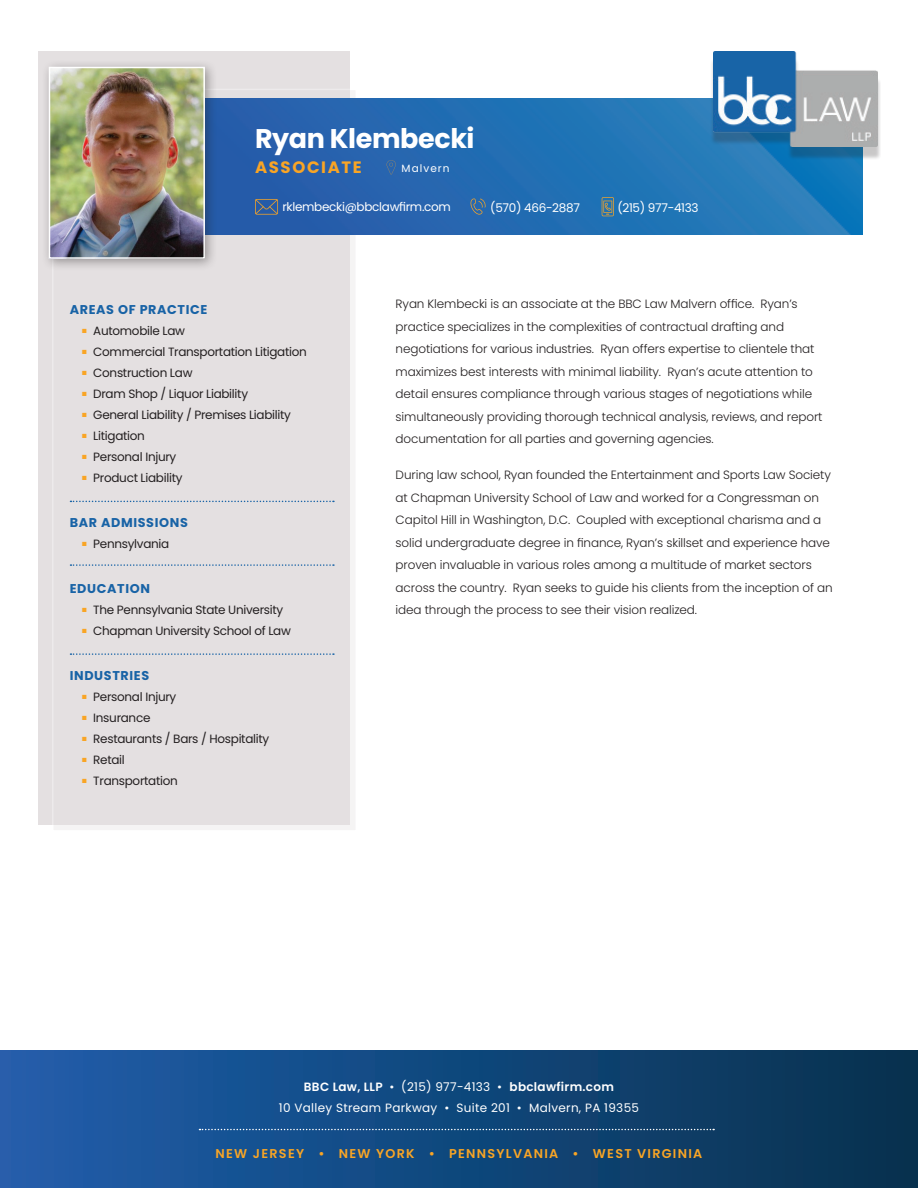
<style>
.page{position:relative;width:918px;height:1188px;background:#fff}
.page>*{position:absolute;margin:0;border:0;box-sizing:border-box;transform-origin:0 0}
.t1{font:700 27px "Poppins";letter-spacing:-.015em;color:#fff}
.t2{font:700 16.5px "Poppins";letter-spacing:.1em;color:#f9a525}
.t3{font:700 12.75px "Poppins";letter-spacing:.05em;color:#1863a6}
.t4{font:600 12.75px "Poppins";letter-spacing:.1em;color:#f9a525}
.t5{font:300 12px/22.5px "Poppins";letter-spacing:-.01em;color:#231f20}
.t6{font:12px "Poppins";letter-spacing:-.025em;color:#231f20}
.t7{font:12px/21px "Poppins";letter-spacing:.025em;color:#fff;text-align:center}
.t8{font:12px "Poppins";letter-spacing:-.025em;color:#fff}
.t9{font:10.5px "Poppins";letter-spacing:.1em;color:#fff}
.s1{color:#f9a525}
.s2{font-weight:600}
</style>
<div class="page">
<div style="left:0;top:1050px;width:918px;height:138px;background:linear-gradient(to right,#205eac,#06314d)"></div>
<div style="left:39px;top:51px;width:311px;height:774px;background:#e4e0e1"></div>
<div style="left:52px;top:89px;width:305px;height:743px;background:#e4e0e1;border:2px solid #fff"></div>
<img style="left:217px;top:99px;width:645px;height:135px">
<div style="left:711px;top:59px;width:170px;height:102px;background:#231f20;opacity:.25"></div>
<img style="left:714px;top:51px;width:164px;height:96px">
<svg style="left:70px;top:564px;width:264px;height:2px"></svg>
<svg style="left:70px;top:653px;width:264px;height:2px"></svg>
<svg style="left:70px;top:501px;width:264px;height:1px"></svg>
<svg style="left:199px;top:1129px;width:515px;height:1px"></svg>
<svg style="left:470px;top:198px;width:16px;height:17px"></svg>
<svg style="left:387px;top:160px;width:9px;height:15px"></svg>
<svg style="left:255px;top:199px;width:23px;height:16px"></svg>
<svg style="left:602px;top:197px;width:12px;height:19px"></svg>
<div style="left:41px;top:59px;width:176px;height:212px;background:#231f20;opacity:.4"></div>
<img style="left:52px;top:70px;width:150px;height:186px">
<div style="left:49px;top:67px;width:156px;height:192px;border:2px solid #fff"></div>
<h1 class="t1" style="left:255px;top:123px;width:221px">Ryan Klembecki</h1>
<h2 class="t2" style="left:255px;top:158px;width:108px">ASSOCIATE</h2>
<p class="t9" style="left:402px;top:162px;width:50px">Malvern</p>
<p class="t8" style="left:282px;top:199px;width:170px">rklembecki@bbclawfirm.com</p>
<p class="t8" style="left:490px;top:201px;width:91px">(570) 466-2887</p>
<p class="t8" style="left:617px;top:201px;width:83px">(215) 977-4133</p>
<p class="t3" style="left:70px;top:302px;width:139px">AREAS OF PRACTICE</p>
<p class="t6" style="left:82px;top:323px;width:104px"><span class="s1">■</span> Automobile Law</p>
<p class="t6" style="left:82px;top:344px;width:226px"><span class="s1">■</span> Commercial Transportation Litigation</p>
<p class="t6" style="left:82px;top:365px;width:112px"><span class="s1">■</span> Construction Law</p>
<p class="t6" style="left:82px;top:386px;width:167px"><span class="s1">■</span> Dram Shop / Liquor Liability</p>
<p class="t6" style="left:82px;top:407px;width:210px"><span class="s1">■</span> General Liability / Premises Liability</p>
<p class="t6" style="left:82px;top:428px;width:64px"><span class="s1">■</span> Litigation</p>
<p class="t6" style="left:82px;top:449px;width:96px"><span class="s1">■</span> Personal Injury</p>
<p class="t6" style="left:82px;top:470px;width:102px"><span class="s1">■</span> Product Liability</p>
<p class="t3" style="left:70px;top:515px;width:120px">BAR ADMISSIONS</p>
<p class="t6" style="left:82px;top:536px;width:89px"><span class="s1">■</span> Pennsylvania</p>
<p class="t3" style="left:70px;top:581px;width:82px">EDUCATION</p>
<p class="t6" style="left:82px;top:602px;width:203px"><span class="s1">■</span> The Pennsylvania State University</p>
<p class="t6" style="left:82px;top:623px;width:210px"><span class="s1">■</span> Chapman University School of Law</p>
<p class="t3" style="left:70px;top:668px;width:81px">INDUSTRIES</p>
<p class="t6" style="left:82px;top:689px;width:96px"><span class="s1">■</span> Personal Injury</p>
<p class="t6" style="left:82px;top:710px;width:70px"><span class="s1">■</span> Insurance</p>
<p class="t6" style="left:82px;top:731px;width:189px"><span class="s1">■</span> Restaurants / Bars / Hospitality</p>
<p class="t6" style="left:82px;top:752px;width:44px"><span class="s1">■</span> Retail</p>
<p class="t6" style="left:82px;top:773px;width:97px"><span class="s1">■</span> Transportation</p>
<p class="t5" style="left:396px;top:293px;width:428px">Ryan Klembecki is an associate at the BBC Law Malvern office. Ryan’s practice specializes in the complexities of contractual drafting and negotiations for various industries. Ryan offers expertise to clientele that maximizes best interests with minimal liability. Ryan’s acute attention to detail ensures compliance through various stages of negotiations while simultaneously providing thorough technical analysis, reviews, and report documentation for all parties and governing agencies.</p>
<p class="t5" style="left:396px;top:464px;width:438px">During law school, Ryan founded the Entertainment and Sports Law Society at Chapman University School of Law and worked for a Congressman on Capitol Hill in Washington, D.C. Coupled with exceptional charisma and a solid undergraduate degree in finance, Ryan’s skillset and experience have proven invaluable in various roles among a multitude of market sectors across the country. Ryan seeks to guide his clients from the inception of an idea through the process to see their vision realized.</p>
<p class="t7" style="left:279px;top:1076px;width:362px"><span class="s2">BBC Law, LLP</span> • (215) 977-4133 • <span class="s2">bbclawfirm.com<br></span>10 Valley Stream Parkway • Suite 201 • Malvern, PA 19355</p>
<p class="t4" style="left:216px;top:1147px;width:488px">NEW JERSEY • NEW YORK • PENNSYLVANIA • WEST VIRGINIA</p>
</div>
